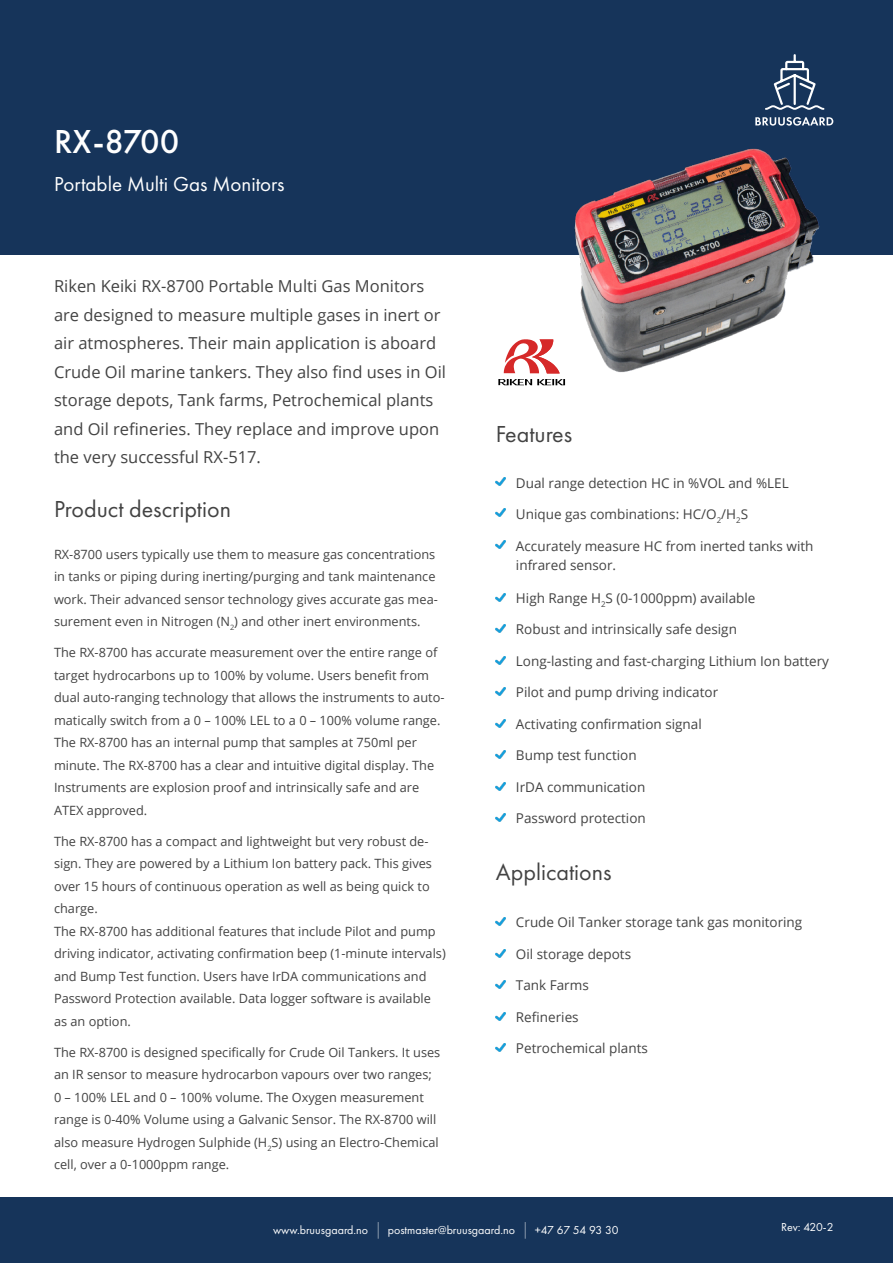
<style>
.page{position:relative;width:893px;height:1263px;background:#fff}
.page>*{position:absolute;margin:0;border:0;box-sizing:border-box;transform-origin:0 0}
.t1{font:500 34.5px "Futura PT";letter-spacing:-.02em;color:#fff}
.t2{font:24px "Futura PT";color:#434343}
.t3{font:21px "Futura PT";color:#fff}
.t4{font:16.5px/28.5px "Open Sans";color:#434343}
.t5{font:13.5px/19.5px "Open Sans";color:#434343}
.t6{font:12.75px/22.5px "Open Sans";color:#434343}
.t7{font:12px "Futura PT";color:#fff}
</style>
<div class="page">
<div style="left:0;top:0;width:893px;height:254px;background:#16345a"></div>
<div style="left:0;top:1198px;width:893px;height:65px;background:#16345a"></div>
<svg style="left:755px;top:54px;width:78px;height:72px"></svg>
<svg style="left:378px;top:1222px;width:1px;height:17px"></svg>
<svg style="left:525px;top:1222px;width:1px;height:17px"></svg>
<svg style="left:498px;top:379px;width:67px;height:6px"></svg>
<svg style="left:504px;top:339px;width:56px;height:34px"></svg>
<img style="left:568px;top:148px;width:258px;height:225px">
<svg style="left:496px;top:477px;width:9px;height:8px"></svg>
<svg style="left:496px;top:508px;width:9px;height:9px"></svg>
<svg style="left:496px;top:540px;width:9px;height:8px"></svg>
<svg style="left:496px;top:593px;width:9px;height:8px"></svg>
<svg style="left:496px;top:625px;width:9px;height:8px"></svg>
<svg style="left:496px;top:917px;width:9px;height:9px"></svg>
<svg style="left:496px;top:656px;width:9px;height:8px"></svg>
<svg style="left:496px;top:949px;width:9px;height:8px"></svg>
<svg style="left:496px;top:688px;width:9px;height:8px"></svg>
<svg style="left:496px;top:981px;width:9px;height:8px"></svg>
<svg style="left:496px;top:719px;width:9px;height:8px"></svg>
<svg style="left:496px;top:1012px;width:9px;height:8px"></svg>
<svg style="left:496px;top:751px;width:9px;height:8px"></svg>
<svg style="left:496px;top:1044px;width:9px;height:8px"></svg>
<svg style="left:496px;top:782px;width:9px;height:8px"></svg>
<svg style="left:496px;top:814px;width:9px;height:8px"></svg>
<h1 class="t1" style="left:54px;top:121px;width:127px">RX-8700</h1>
<h3 class="t3" style="left:54px;top:172px;width:232px">Portable Multi Gas Monitors</h3>
<p class="t4" style="left:54px;top:271px;width:393px">Riken Keiki RX-8700 Portable Multi Gas Monitors are designed to measure multiple gases in inert or air atmospheres. Their main application is aboard Crude Oil marine tankers. They also find uses in Oil storage depots, Tank farms, Petrochemical plants and Oil refineries. They replace and improve upon the very successful RX-517.</p>
<h2 class="t2" style="left:54px;top:494px;width:178px">Product description</h2>
<p class="t6" style="left:54px;top:542px;width:385px">RX-8700 users typically use them to measure gas concentrations in tanks or piping during inerting/purging and tank maintenance work. Their advanced sensor technology gives accurate gas mea&shy;surement even in Nitrogen (N<sub>2</sub>) and other inert environments.</p>
<p class="t6" style="left:54px;top:641px;width:392px">The RX-8700 has accurate measurement over the entire range of target hydrocarbons up to 100% by volume. Users benefit from dual auto-ranging technology that allows the instruments to auto&shy;matically switch from a 0 – 100% LEL to a 0 – 100% volume range.<br>The RX-8700 has an internal pump that samples at 750ml per minute. The RX-8700 has a clear and intuitive digital display. The Instruments are explosion proof and intrinsically safe and are ATEX approved.</p>
<p class="t6" style="left:54px;top:829px;width:393px">The RX-8700 has a compact and lightweight but very robust de&shy;sign. They are powered by a Lithium Ion battery pack. This gives over 15 hours of continuous operation as well as being quick to charge.<br>The RX-8700 has additional features that include Pilot and pump driving indicator, activating confirmation beep (1-minute intervals) and Bump Test function. Users have IrDA communications and Password Protection available. Data logger software is available as an option.</p>
<p class="t6" style="left:54px;top:1040px;width:388px">The RX-8700 is designed specifically for Crude Oil Tankers. It uses an IR sensor to measure hydrocarbon vapours over two ranges; 0 – 100% LEL and 0 – 100% volume. The Oxygen measurement range is 0-40% Volume using a Galvanic Sensor. The RX-8700 will also measure Hydrogen Sulphide (H<sub>2</sub>S) using an Electro-Chemical cell, over a 0-1000ppm range.</p>
<h2 class="t2" style="left:496px;top:420px;width:78px">Features</h2>
<p class="t5" style="left:516px;top:473px;width:274px">Dual range detection HC in %VOL and %LEL</p>
<p class="t5" style="left:516px;top:504px;width:234px">Unique gas combinations: HC/O<sub>2</sub>/H<sub>2</sub>S</p>
<p class="t5" style="left:516px;top:536px;width:299px">Accurately measure HC from inerted tanks with infrared sensor.</p>
<p class="t5" style="left:516px;top:588px;width:241px">High Range H<sub>2</sub>S (0-1000ppm) available</p>
<p class="t5" style="left:516px;top:619px;width:222px">Robust and intrinsically safe design</p>
<p class="t5" style="left:516px;top:651px;width:315px">Long-lasting and fast-charging Lithium Ion battery</p>
<p class="t5" style="left:516px;top:682px;width:204px">Pilot and pump driving indicator</p>
<p class="t5" style="left:516px;top:714px;width:187px">Activating confirmation signal</p>
<p class="t5" style="left:516px;top:745px;width:122px">Bump test function</p>
<p class="t5" style="left:516px;top:777px;width:131px">IrDA communication</p>
<p class="t5" style="left:516px;top:808px;width:131px">Password protection</p>
<h2 class="t2" style="left:496px;top:857px;width:117px">Applications</h2>
<p class="t5" style="left:516px;top:912px;width:288px">Crude Oil Tanker storage tank gas monitoring</p>
<p class="t5" style="left:516px;top:944px;width:117px">Oil storage depots</p>
<p class="t5" style="left:516px;top:975px;width:74px">Tank Farms</p>
<p class="t5" style="left:516px;top:1007px;width:64px">Refineries</p>
<p class="t5" style="left:516px;top:1038px;width:133px">Petrochemical plants</p>
<p class="t7" style="left:273px;top:1223px;width:97px">www.bruusgaard.no</p>
<p class="t7" style="left:388px;top:1223px;width:129px">postmaster@bruusgaard.no</p>
<p class="t7" style="left:535px;top:1223px;width:85px">+47 67 54 93 30</p>
<p class="t7" style="left:781px;top:1219px;width:54px">Rev: 420-2</p>
</div>
